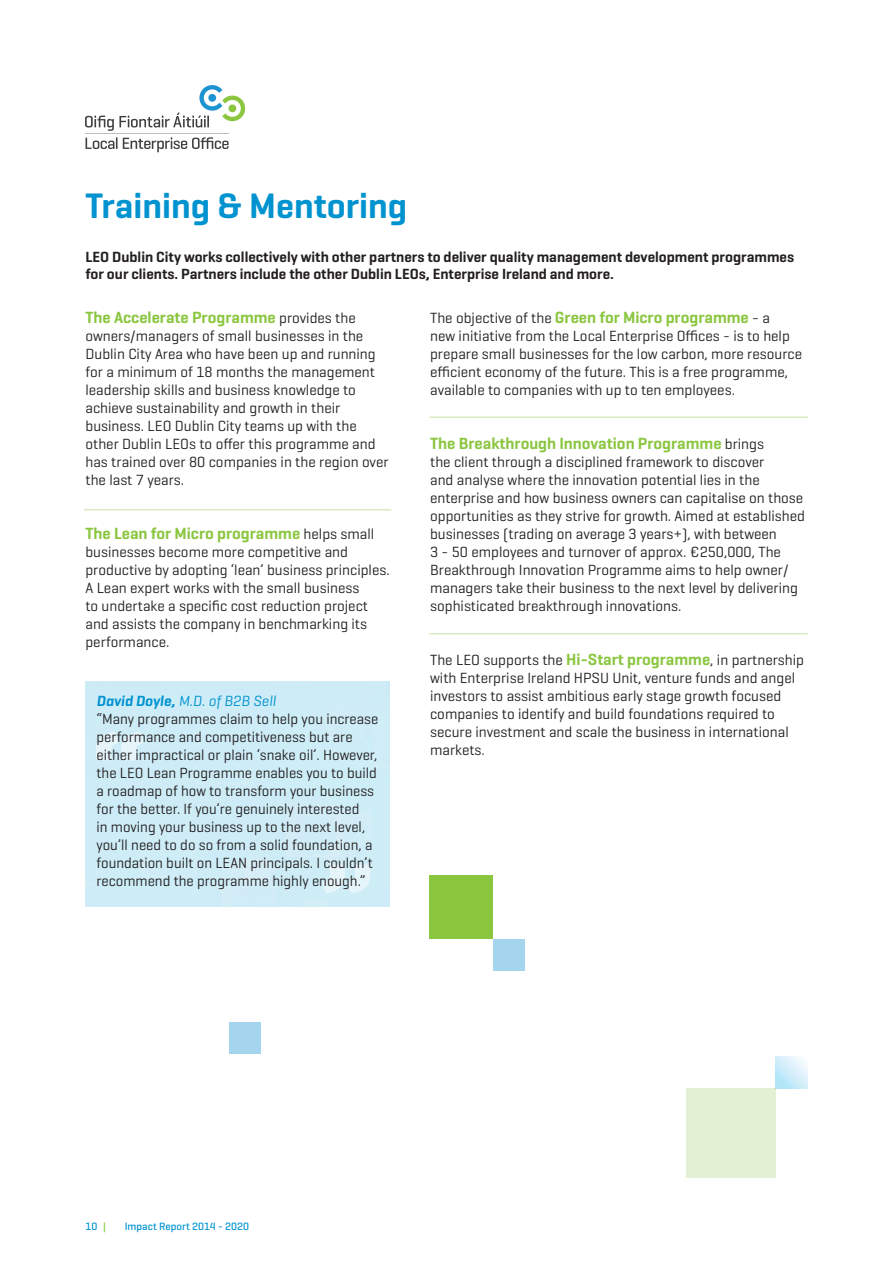
<style>
.page{position:relative;width:893px;height:1263px;background:#fff}
.page>*{position:absolute;margin:0;border:0;box-sizing:border-box;transform-origin:0 0}
.t1{font:600 115.5px "Geogrotesque";color:#fff}
.t2{font:600 36px "Geogrotesque";color:#0093d0}
.t3{font:600 16.5px "Geogrotesque";color:#8bc640}
.t4{font:15px/18px "Geogrotesque";color:#231f20}
.t5{font:600 15px/16.5px "Geogrotesque";color:#231f20}
.t6{font:500 10.8px "Geogrotesque";color:#0093d0}
.s1{font-weight:400;font-size:15px;color:#231f20}
.s2{font-weight:600;font-style:italic;color:#0093d0}
.s3{font-style:italic;color:#0093d0}
.s4{font-weight:600;font-size:16.5px;color:#8bc640}
.s5{color:#8bc640}
</style>
<div class="page">
<hr style="left:85px;top:133px;width:143px;height:1px;background:#bcbfbe">
<svg style="left:86px;top:137px;width:31px;height:12px"></svg>
<svg style="left:123px;top:137px;width:106px;height:15px"></svg>
<svg style="left:85px;top:85px;width:161px;height:46px"></svg>
<hr style="left:84px;top:509px;width:307px;height:1px;background:#daeac1">
<hr style="left:429px;top:416px;width:379px;height:2px;background:#daeac1">
<hr style="left:429px;top:633px;width:379px;height:1px;background:#daeac1">
<div style="left:687px;top:1089px;width:89px;height:89px;background:#e4f0d4"></div>
<div style="left:229px;top:1022px;width:32px;height:32px;background:#a5d4ee"></div>
<svg style="left:776px;top:1057px;width:32px;height:32px"></svg>
<div style="left:493px;top:939px;width:32px;height:31px;background:#a5d4ee"></div>
<div style="left:429px;top:875px;width:64px;height:64px;background:#8bc63e"></div>
<h2 class="t2" style="left:86px;top:184px;width:323px">Training &amp; Mentoring</h2>
<p class="t5" style="left:85px;top:248px;width:710px">LEO Dublin City works collectively with other partners to deliver quality management development programmes for our clients. Partners include the other Dublin LEOs, Enterprise Ireland and more.</p>
<p class="t3" style="left:85px;top:307px;width:272px">The Accelerate Programme <span class="s1">provides the</span></p>
<p class="t4" style="left:85px;top:326px;width:305px">owners/managers of small businesses in the Dublin City Area who have been up and running for a minimum of 18 months the management leadership skills and business knowledge to achieve sustainability and growth in their business. LEO Dublin City teams up with the other Dublin LEOs to offer this programme and has trained over 80 companies in the region over the last 7 years.</p>
<p class="t3" style="left:85px;top:523px;width:290px">The Lean for Micro programme <span class="s1">helps small</span></p>
<p class="t4" style="left:85px;top:542px;width:306px">businesses become more competitive and productive by adopting ‘lean’ business principles.<br>A Lean expert works with the small business<br>to undertake a specific cost reduction project and assists the company in benchmarking its performance.</p>
<p class="t4" style="left:97px;top:691px;width:283px"><span class="s2">David Doyle,</span> <span class="s3">M.D. of B2B Sell<br></span>“Many programmes claim to help you increase performance and competitiveness but are either impractical or plain ‘snake oil’. However, the LEO Lean Programme enables you to build a roadmap of how to transform your business for the better. If you’re genuinely interested<br>in moving your business up to the next level, you’ll need to do so from a solid foundation, a foundation built on LEAN principals. I couldn’t recommend the programme highly enough.”</p>
<h1 class="t1" style="left:89px;top:707px;width:57px">“</h1>
<h1 class="t1" style="left:321px;top:840px;width:57px">”</h1>
<p class="t3" style="left:430px;top:307px;width:341px"><span class="s1">The objective of the</span> Green for Micro programme <span class="s1">- a</span></p>
<p class="t4" style="left:430px;top:326px;width:373px">new initiative from the Local Enterprise Offices - is to help prepare small businesses for the low carbon, more resource efficient economy of the future. This is a free programme, available to companies with up to ten employees.</p>
<p class="t3" style="left:430px;top:433px;width:335px">The Breakthrough Innovation Programme <span class="s1">brings</span></p>
<p class="t4" style="left:430px;top:452px;width:376px">the client through a disciplined framework to discover<br>and analyse where the innovation potential lies in the enterprise and how business owners can capitalise on those opportunities as they strive for growth. Aimed at established businesses (trading on average 3 years+), with between<br>3 - 50 employees and turnover of approx. €250,000, The Breakthrough Innovation Programme aims to help owner/ managers take their business to the next level by delivering sophisticated breakthrough innovations.</p>
<p class="t4" style="left:430px;top:650px;width:375px">The LEO supports the <span class="s4">Hi-Start programme</span>, in partnership with Enterprise Ireland HPSU Unit, venture funds and angel investors to assist ambitious early stage growth focused companies to identify and build foundations required to secure investment and scale the business in international markets.</p>
<p class="t6" style="left:85px;top:1219px;width:22px">10 <span class="s5">|</span></p>
<p class="t6" style="left:125px;top:1219px;width:126px">Impact Report 2014 - 2020</p>
</div>
